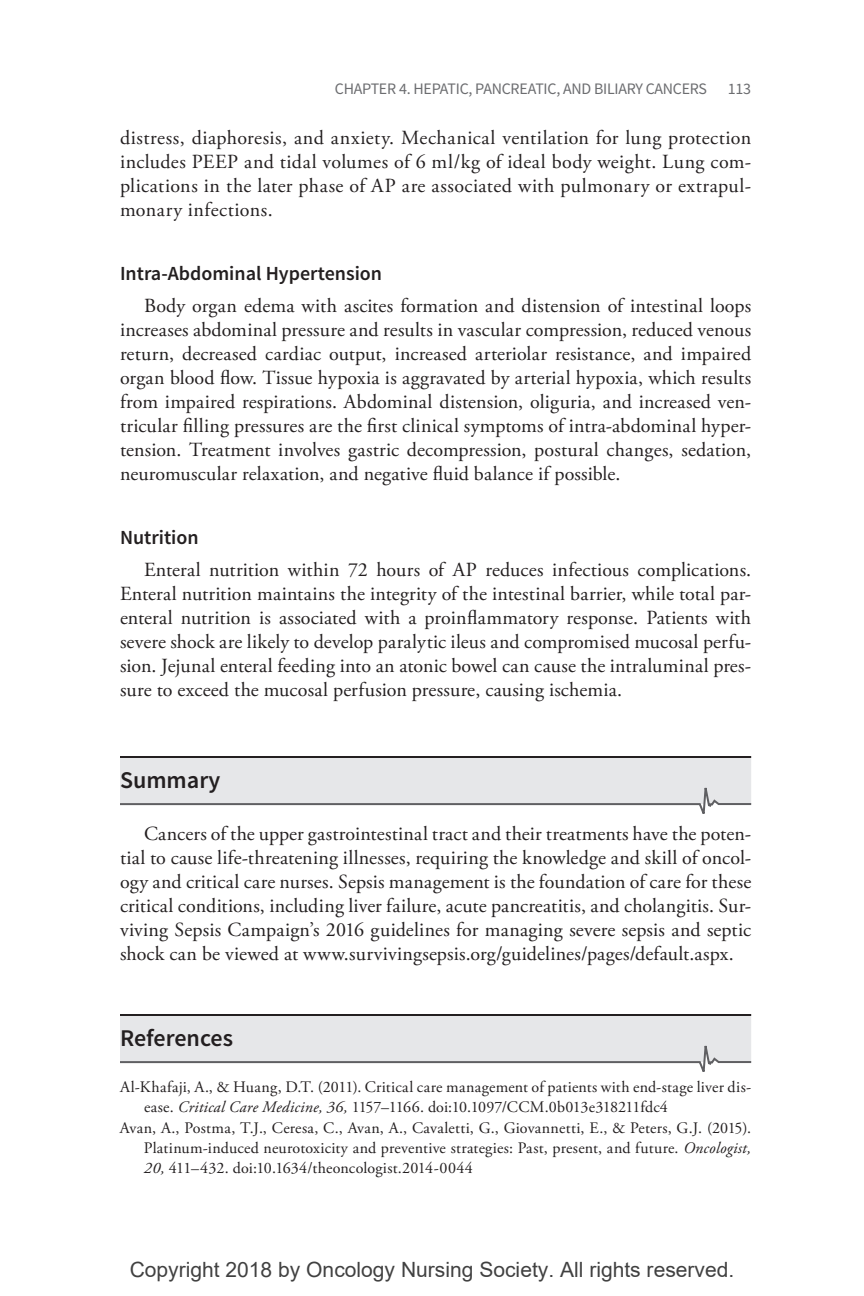
<style>
.page{position:relative;width:864px;height:1296px;background:#fff}
.page>*{position:absolute;margin:0;border:0;box-sizing:border-box;transform-origin:0 0}
.t1{font:600 24px "Source Sans Pro";color:#231f20}
.t2{font:21px "Arial";color:rgb(0 0 0/.75)}
.t3{font:20px/24px "Adobe Garamond Pro";letter-spacing:.01em;color:#231f20;text-align:justify}
.t4{font:600 20px "Source Sans Pro";color:#231f20}
.t5{font:16px "Adobe Garamond Pro";letter-spacing:.015em;color:#231f20}
.t6{font:16px "Source Sans Pro";letter-spacing:-.015em;color:#6c6d70}
.s1{font-style:italic}
</style>
<div class="page">
<hr style="left:120px;top:756px;width:631px;height:2px;background:#231f20">
<div style="left:120px;top:758px;width:631px;height:46px;background:#e6e7e9"></div>
<hr style="left:120px;top:1014px;width:631px;height:2px;background:#231f20">
<div style="left:120px;top:1016px;width:631px;height:46px;background:#e6e7e9"></div>
<svg style="left:120px;top:787px;width:632px;height:27px"></svg>
<svg style="left:120px;top:1045px;width:632px;height:27px"></svg>
<p class="t6" style="left:335px;top:79px;width:19px">CHAPTER</p>
<p class="t6" style="left:399px;top:79px;width:33px">4. HEPATIC</p>
<p class="t6" style="left:469px;top:79px;width:22px">, PANCREATIC</p>
<p class="t6" style="left:556px;top:79px;width:55px">, AND BILIARY</p>
<p class="t6" style="left:646px;top:79px;width:19px">CANCERS</p>
<p class="t6" style="left:728px;top:79px;width:25px">113</p>
<p class="t3" style="left:120px;top:126px;width:633px">distress, diaphoresis, and anxiety. Mechanical ventilation for lung protection includes PEEP and tidal volumes of 6 ml/kg of ideal body weight. Lung com&shy;plications in the later phase of AP are associated with pulmonary or extrapul&shy;monary infections.</p>
<p class="t4" style="left:120px;top:261px;width:264px">Intra-Abdominal Hypertension</p>
<p class="t3" style="left:120px;top:294px;width:633px;text-indent:24px">Body organ edema with ascites formation and distension of intestinal loops increases abdominal pressure and results in vascular compression, reduced venous return, decreased cardiac output, increased arteriolar resistance, and impaired organ blood flow. Tissue hypoxia is aggravated by arterial hypoxia, which results from impaired respirations. Abdominal distension, oliguria, and increased ven&shy;tricular filling pressures are the first clinical symptoms of intra-abdominal hyper&shy;tension. Treatment involves gastric decompression, postural changes, sedation, neuromuscular relaxation, and negative fluid balance if possible.</p>
<p class="t4" style="left:120px;top:525px;width:80px">Nutrition</p>
<p class="t3" style="left:120px;top:558px;width:633px;text-indent:24px">Enteral nutrition within 72 hours of AP reduces infectious complications.<br>Enteral nutrition maintains the integrity of the intestinal barrier, while total par&shy;enteral nutrition is associated with a proinflammatory response. Patients with severe shock are likely to develop paralytic ileus and compromised mucosal perfu&shy;sion. Jejunal enteral feeding into an atonic bowel can cause the intraluminal pres&shy;sure to exceed the mucosal perfusion pressure, causing ischemia.</p>
<p class="t1" style="left:120px;top:765px;width:102px">Summary</p>
<p class="t3" style="left:120px;top:822px;width:633px;text-indent:24px">Cancers of the upper gastrointestinal tract and their treatments have the poten&shy;tial to cause life-threatening illnesses, requiring the knowledge and skill of oncol&shy;ogy and critical care nurses. Sepsis management is the foundation of care for these critical conditions, including liver failure, acute pancreatitis, and cholangitis. Sur&shy;viving Sepsis Campaign’s 2016 guidelines for managing severe sepsis and septic shock can be viewed at www.survivingsepsis.org/guidelines/pages/default.aspx.</p>
<p class="t1" style="left:120px;top:1023px;width:115px">References</p>
<p class="t5" style="left:120px;top:1078px;width:633px">Al-Khafaji, A., &amp; Huang, D.T. (2011). Critical care management of patients with end-stage liver dis-</p>
<p class="t5" style="left:144px;top:1098px;width:525px">ease. <span class="s1">Critical Care Medicine, 36,</span> 1157–1166. doi:10.1097/CCM.0b013e318211fdc4</p>
<p class="t5" style="left:120px;top:1118px;width:633px">Avan, A., Postma, T.J., Ceresa, C., Avan, A., Cavaletti, G., Giovannetti, E., &amp; Peters, G.J. (2015).</p>
<p class="t5" style="left:144px;top:1138px;width:609px">Platinum-induced neurotoxicity and preventive strategies: Past, present, and future. <span class="s1">Oncologist,</span></p>
<p class="t5" style="left:144px;top:1159px;width:330px"><span class="s1">20,</span> 411–432. doi:10.1634/theoncologist.2014-0044</p>
<p class="t2" style="left:130px;top:1255px;width:606px">Copyright 2018 by Oncology Nursing Society. All rights reserved.</p>
</div>
